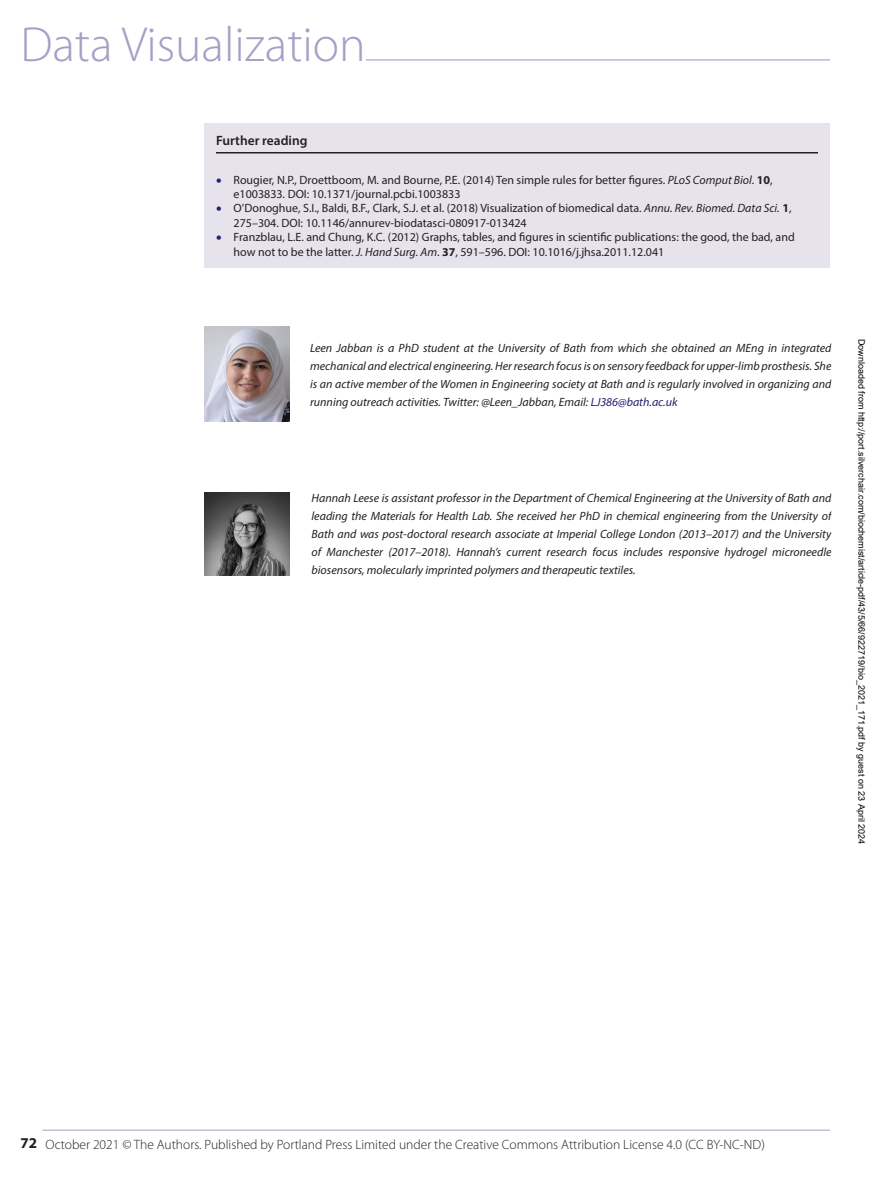
<style>
.page{position:relative;width:893px;height:1183px;background:#fff}
.page>*{position:absolute;margin:0;border:0;box-sizing:border-box;transform-origin:0 0}
.t1{font:300 49.5px "Myriad Pro";color:#a4a0c6}
.t2{font:300 13.5px "Myriad Pro";color:#231f20}
.t3{font:600 13.5px "Myriad Pro";color:#231f20}
.t4{font:italic 12px/18px "Myriad Pro";color:#231f20;text-align:justify}
.t5{font:12px/14.4px "Myriad Pro";color:#231f20}
.t6{font:9px "Arial";color:#000}
.s1{color:#221f72}
.s2{font-style:italic}
.s3{font-weight:700}
.s4{font-weight:700;font-size:15px}
</style>
<div class="page">
<hr style="left:43px;top:1129px;width:787px;height:1px;background:#a4a0c6">
<hr style="left:366px;top:59px;width:464px;height:1px;background:#a4a0c6">
<div style="left:204px;top:123px;width:626px;height:145px;background:#e6e3ed"></div>
<hr style="left:216px;top:152px;width:602px;height:1px;background:#231f20">
<img style="left:204px;top:326px;width:85px;height:96px">
<img style="left:204px;top:492px;width:85px;height:83px">
<h1 class="t1" style="left:20px;top:14px;width:347px">Data Visualization</h1>
<p class="t3" style="left:216px;top:132px;width:93px">Further reading</p>
<p class="t5" style="left:234px;top:172px;width:541px;text-indent:-18px"><span class="s1">•</span> Rougier, N.P., Droettboom, M. and Bourne, P.E. (2014) Ten simple rules for better figures. <span class="s2">PLoS Comput Biol</span>. <span class="s3">10</span>, e1003833. DOI: 10.1371/journal.pcbi.1003833</p>
<p class="t5" style="left:234px;top:201px;width:559px;text-indent:-18px"><span class="s1">•</span> O’Donoghue, S.I., Baldi, B.F., Clark, S.J. et al. (2018) Visualization of biomedical data. <span class="s2">Annu. Rev. Biomed. Data Sci.</span> <span class="s3">1</span>,<br>275–304. DOI: 10.1146/annurev-biodatasci-080917-013424</p>
<p class="t5" style="left:234px;top:230px;width:563px;text-indent:-18px"><span class="s1">•</span> Franzblau, L.E. and Chung, K.C. (2012) Graphs, tables, and figures in scientific publications: the good, the bad, and how not to be the latter. <span class="s2">J. Hand Surg. Am</span>. <span class="s3">37</span>, 591–596. DOI: 10.1016/j.jhsa.2011.12.041</p>
<p class="t4" style="left:310px;top:338px;width:523px">Leen Jabban is a PhD student at the University of Bath from which she obtained an MEng in integrated mechanical and electrical engineering. Her research focus is on sensory feedback for upper-limb prosthesis. She is an active member of the Women in Engineering society at Bath and is regularly involved in organizing and running outreach activities. Twitter: @Leen_Jabban, Email: <span class="s1">LJ386@bath.ac.uk</span></p>
<p class="t4" style="left:312px;top:488px;width:521px">Hannah Leese is assistant professor in the Department of Chemical Engineering at the University of Bath and leading the Materials for Health Lab. She received her PhD in chemical engineering from the University of Bath and was post-doctoral research associate at Imperial College London (2013–2017) and the University of Manchester (2017–2018). Hannah’s current research focus includes responsive hydrogel microneedle biosensors, molecularly imprinted polymers and therapeutic textiles.</p>
<p class="t6" style="left:865px;top:339px;width:506px;rotate:90deg">Downloaded from http://port.silverchair.com/biochemist/article-pdf/43/5/66/922719/bio_2021_171.pdf by guest on 23 April 2024</p>
<p class="t2" style="left:20px;top:1135px;width:746px"><span class="s4">72</span> October 2021 © The Authors. Published by Portland Press Limited under the Creative Commons Attribution License 4.0 (CC BY-NC-ND)</p>
</div>
